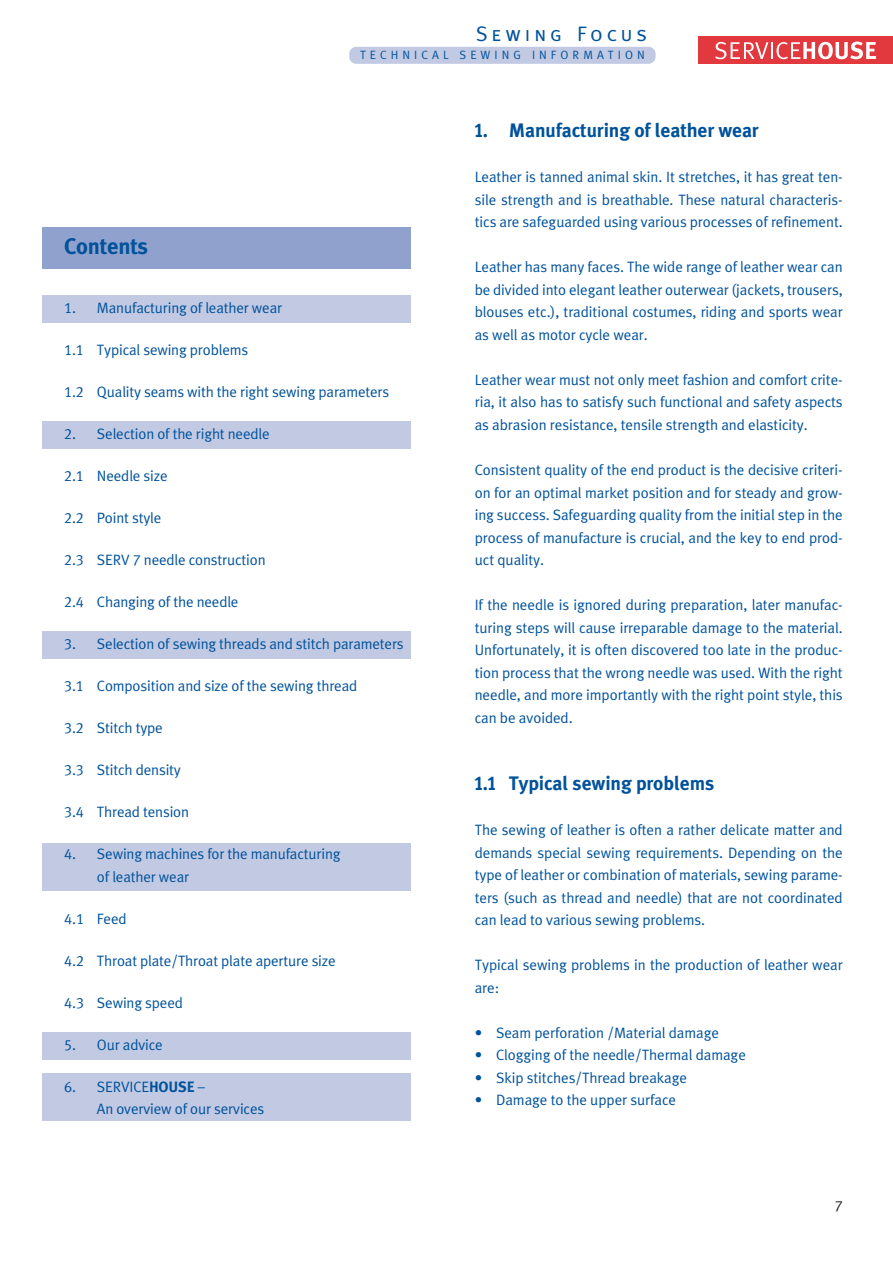
<style>
.page{position:relative;width:893px;height:1262px;background:#fff}
.page>*{position:absolute;margin:0;border:0;box-sizing:border-box;transform-origin:0 0}
.t1{font:700 22.5px "Schmetz";letter-spacing:-.01em;color:#00529b}
.t2{font:21px "Meta Caps";letter-spacing:.185em;color:#00529b}
.t3{font:700 19.5px "Schmetz";letter-spacing:-.005em;color:#00529b}
.t4{font:15px/22.5px "Schmetz Normal";letter-spacing:-.005em;color:#00529b;text-align:justify}
.t5{font:15px "Schmetz Normal";color:#231f20}
.t6{font:12px "Schmetz Normal";letter-spacing:.335em;color:#00529b}
.s1{font-family:"Schmetz";font-weight:700}
</style>
<div class="page">
<div style="left:43px;top:843px;width:368px;height:47px;background:#c1c9e3"></div>
<div style="left:698px;top:36px;width:194px;height:28px;background:#e1393e"></div>
<svg style="left:715px;top:42px;width:161px;height:17px"></svg>
<div style="left:349px;top:47px;width:306px;height:17px;background:#c1c9e3;border-radius:7px"></div>
<div style="left:43px;top:227px;width:368px;height:42px;background:#90a1cd"></div>
<div style="left:43px;top:295px;width:368px;height:28px;background:#c1c9e3"></div>
<div style="left:43px;top:421px;width:368px;height:27px;background:#c1c9e3"></div>
<div style="left:43px;top:631px;width:368px;height:28px;background:#c1c9e3"></div>
<div style="left:43px;top:1031px;width:368px;height:28px;background:#c1c9e3"></div>
<div style="left:43px;top:1073px;width:368px;height:47px;background:#c1c9e3"></div>
<h2 class="t2" style="left:476px;top:22px;width:172px">Sewing Focus</h2>
<p class="t6" style="left:360px;top:50px;width:286px">TECHNICAL SEWING INFORMATION</p>
<h1 class="t1" style="left:64px;top:238px;width:85px">Contents</h1>
<p class="t4" style="left:64px;top:297px;width:219px">1. Manufacturing of leather wear</p>
<p class="t4" style="left:64px;top:339px;width:185px">1.1 Typical sewing problems</p>
<p class="t4" style="left:64px;top:381px;width:326px">1.2 Quality seams with the right sewing parameters</p>
<p class="t4" style="left:64px;top:423px;width:207px">2. Selection of the right needle</p>
<p class="t4" style="left:64px;top:465px;width:105px">2.1 Needle size</p>
<p class="t4" style="left:64px;top:507px;width:99px">2.2 Point style</p>
<p class="t4" style="left:64px;top:549px;width:203px">2.3 SERV 7 needle construction</p>
<p class="t4" style="left:64px;top:591px;width:176px">2.4 Changing of the needle</p>
<p class="t4" style="left:64px;top:633px;width:341px">3. Selection of sewing threads and stitch parameters</p>
<p class="t4" style="left:64px;top:675px;width:294px">3.1 Composition and size of the sewing thread</p>
<p class="t4" style="left:64px;top:717px;width:100px">3.2 Stitch type</p>
<p class="t4" style="left:64px;top:759px;width:118px">3.3 Stitch density</p>
<p class="t4" style="left:64px;top:801px;width:126px">3.4 Thread tension</p>
<p class="t4" style="left:97px;top:843px;width:245px;text-indent:-33px">4. Sewing machines for the manufacturing of leather wear</p>
<p class="t4" style="left:64px;top:908px;width:64px">4.1 Feed</p>
<p class="t4" style="left:64px;top:950px;width:273px">4.2 Throat plate/Throat plate aperture size</p>
<p class="t4" style="left:64px;top:992px;width:120px">4.3 Sewing speed</p>
<p class="t4" style="left:64px;top:1034px;width:100px">5. Our advice</p>
<p class="t4" style="left:97px;top:1076px;width:169px;text-indent:-33px">6. SERVICE<span class="s1">HOUSE</span> –<br>An overview of our services</p>
<h3 class="t3" style="left:475px;top:123px;width:285px">1. Manufacturing of leather wear</h3>
<p class="t4" style="left:475px;top:167px;width:369px">Leather is tanned animal skin. It stretches, it has great ten&shy;sile strength and is breathable. These natural characteris&shy;tics are safeguarded using various processes of refinement.</p>
<p class="t4" style="left:475px;top:257px;width:369px">Leather has many faces. The wide range of leather wear can be divided into elegant leather outerwear (jackets, trousers, blouses etc.), traditional costumes, riding and sports wear as well as motor cycle wear.</p>
<p class="t4" style="left:475px;top:369px;width:369px">Leather wear must not only meet fashion and comfort crite&shy;ria, it also has to satisfy such functional and safety aspects as abrasion resistance, tensile strength and elasticity.</p>
<p class="t4" style="left:475px;top:459px;width:369px">Consistent quality of the end product is the decisive criteri&shy;on for an optimal market position and for steady and grow&shy;ing success. Safeguarding quality from the initial step in the process of manufacture is crucial, and the key to end prod&shy;uct quality.</p>
<p class="t4" style="left:475px;top:594px;width:369px">If the needle is ignored during preparation, later manufac&shy;turing steps will cause irreparable damage to the material.<br>Unfortunately, it is often discovered too late in the produc&shy;tion process that the wrong needle was used. With the right needle, and more importantly with the right point style, this can be avoided.</p>
<h3 class="t3" style="left:475px;top:775px;width:241px">1.1 Typical sewing problems</h3>
<p class="t4" style="left:475px;top:819px;width:369px">The sewing of leather is often a rather delicate matter and demands special sewing requirements. Depending on the type of leather or combination of materials, sewing parame&shy;ters (such as thread and needle) that are not coordinated can lead to various sewing problems.</p>
<p class="t4" style="left:475px;top:954px;width:369px">Typical sewing problems in the production of leather wear are:</p>
<p class="t4" style="left:475px;top:1022px;width:246px">• Seam perforation /Material damage</p>
<p class="t4" style="left:475px;top:1044px;width:273px">• Clogging of the needle/Thermal damage</p>
<p class="t4" style="left:475px;top:1067px;width:214px">• Skip stitches/Thread breakage</p>
<p class="t4" style="left:475px;top:1089px;width:203px">• Damage to the upper surface</p>
<p class="t5" style="left:834px;top:1200px;width:10px">7</p>
</div>
